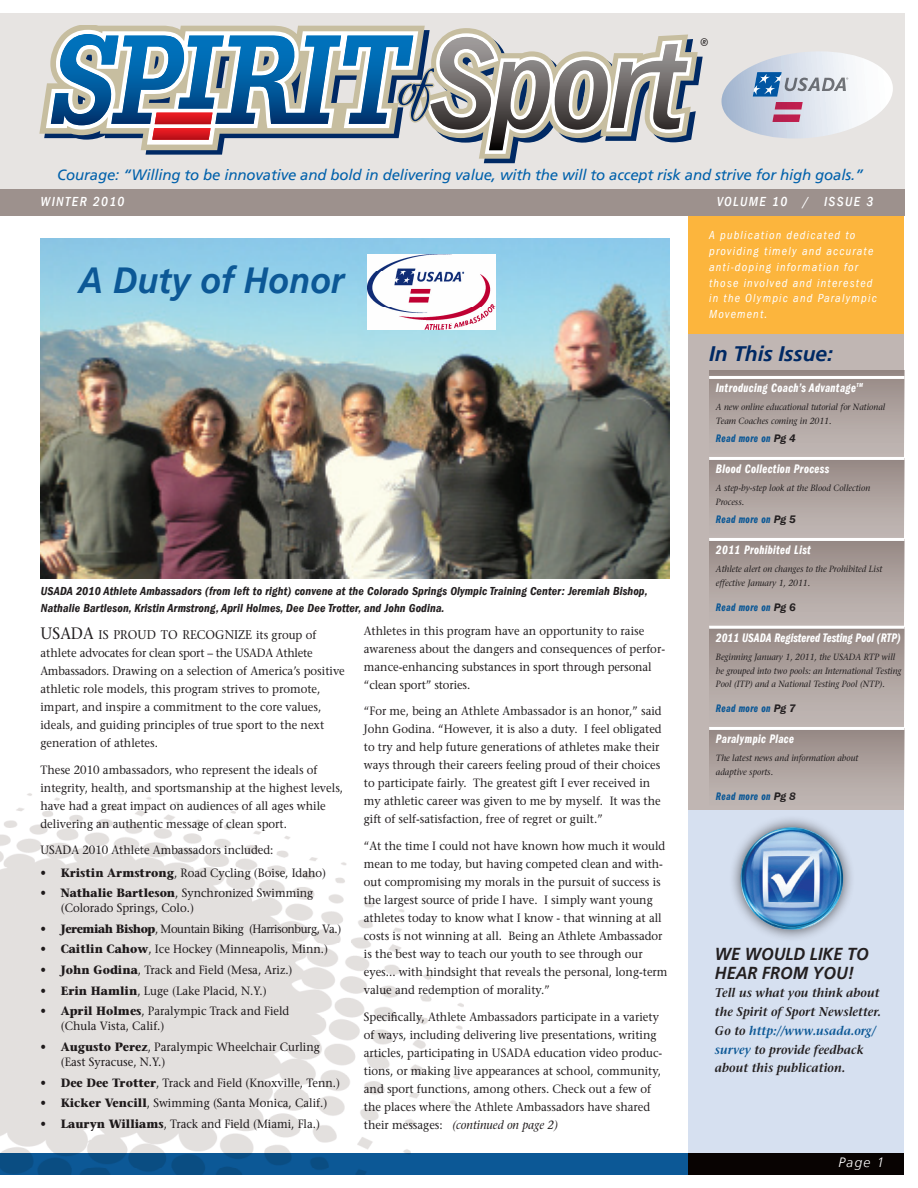
<style>
.page{position:relative;width:918px;height:1188px;background:#fff}
.page>*{position:absolute;margin:0;border:0;box-sizing:border-box;transform-origin:0 0}
.Headline_Yellow{font:italic 700 36.3px "Frutiger LT";color:#0c5896;scale:.94 1}
.t1{font:italic 700 21px "Frutiger LT";letter-spacing:-.005em;color:#002964}
.t2{font:italic condensed 18.9px "Franklin Gothic LT";color:#231f20}
.Body_Copy{font:italic 700 17.25px/18.9px "Frutiger LT";color:#231f20;scale:.94 1}
.t3{font:italic 15px "Frutiger LT";letter-spacing:-.01em;color:#0161ab}
.t4{font:italic 500 condensed 13.5px "Franklin Gothic LT";letter-spacing:.1em;color:#fff}
.t5{font:italic 300 13.5px "Frutiger LT";color:#fff}
.TOC_Title{font:12.75px "Franklin Gothic LT Demi Cmpr Ital";letter-spacing:.03em;color:#fff}
.TOC_Title-2{font:12.75px "Franklin Gothic LT Demi Cmpr Ital";color:#fff}
.Body_Copy-2{font:italic 600 12.6px/18.8px "Stone Serif Std";color:#231f20;scale:.94 1}
.Body_Copy-3{font:500 12.6px "Stone Serif Std";color:#231f20;scale:.94 1}
.Body_Copy-4{font:500 12px/18px "Stone Serif Std";color:#231f20;scale:.94 1}
.Bullet_Body{font:500 12px/15px "Stone Serif Std";color:#231f20;scale:.94 1}
.TOC_Title-3{font:italic 600 condensed 12px/16.5px "Franklin Gothic LT";letter-spacing:.01em;color:#231f20}
.t6{font:italic condensed 12px/15.8px "Franklin Gothic LT";letter-spacing:.1em;color:#fff}
.Bullet_Body-2{font:500 12px "Stone Serif Std";letter-spacing:-.04em;color:#231f20;scale:.94 1}
.TOC_Copy{font:11.25px "Franklin Gothic LT Demi Cmpr Ital";letter-spacing:.03em;color:#0c5896}
.TOC_Read_More{font:11.25px "Franklin Gothic LT Demi Cmpr Ital";letter-spacing:.03em;color:#0c5896}
.TOC_Copy-2{font:italic 500 9px/13.5px "Stone Serif Std";color:#231f20;scale:.94 1}
.s1{font-family:"Franklin Gothic LT";font-weight:600;font-style:italic;color:#231f20}
.s2{font-style:italic}
.s3{font-size:16.5px}
.s4{font-size:12px}
.s5{font-weight:700}
.s6{color:#0c5896}
</style>
<div class="page">
<img style="left:41px;top:239px;width:628px;height:339px">
<div style="left:0;top:14px;width:904px;height:175px;background:#e7e4e2"></div>
<div style="left:688px;top:694px;width:216px;height:479px;background:#d6e0f0"></div>
<div style="left:688px;top:310px;width:216px;height:500px;background:#c0b6b3"></div>
<div style="left:688px;top:216px;width:216px;height:117px;background:#fcb53d"></div>
<div style="left:0;top:1153px;width:688px;height:21px;background:#0c5896"></div>
<div style="left:688px;top:1153px;width:216px;height:21px;background:#080302"></div>
<div style="left:0;top:189px;width:904px;height:27px;background:#9d918d"></div>
<div style="left:709px;top:370px;width:195px;height:88px;background:linear-gradient(to bottom,#978985,#c3bab7)"></div>
<div style="left:709px;top:458px;width:195px;height:81px;background:linear-gradient(to bottom,#978985,#c4bbb8)"></div>
<div style="left:709px;top:539px;width:195px;height:88px;background:linear-gradient(to bottom,#968884,#c5bcb9)"></div>
<div style="left:709px;top:627px;width:195px;height:101px;background:linear-gradient(to bottom,#978985,#c4bbb8)"></div>
<div style="left:709px;top:728px;width:195px;height:82px;background:linear-gradient(to bottom,#978985,#c4bab7)"></div>
<hr style="left:709px;top:376px;width:195px;height:3px;background:#fff">
<hr style="left:709px;top:457px;width:195px;height:3px;background:#fff">
<hr style="left:709px;top:538px;width:195px;height:3px;background:#fff">
<hr style="left:709px;top:626px;width:195px;height:3px;background:#fff">
<hr style="left:709px;top:727px;width:195px;height:3px;background:#fff">
<img style="left:0;top:793px;width:463px;height:381px">
<img style="left:367px;top:254px;width:129px;height:76px">
<div style="left:728px;top:814px;width:127px;height:128px;background:#231f20;opacity:.75"></div>
<img style="left:741px;top:827px;width:102px;height:103px;border-radius:51px">
<svg style="left:39px;top:26px;width:386px;height:113px;fill:#c7bfa2"></svg>
<svg style="left:46px;top:28px;width:657px;height:135px"></svg>
<img style="left:152px;top:128px;width:59px;height:12px">
<svg style="left:722px;top:51px;width:171px;height:88px"></svg>
<p class="t2" style="left:699px;top:34px;width:10px">®</p>
<p class="t3" style="left:57px;top:166px;width:808px">Courage: “Willing to be innovative and bold in delivering value, with the will to accept risk and strive for high goals.”</p>
<p class="t4" style="left:40px;top:194px;width:86px">WINTER 2010</p>
<p class="t4" style="left:717px;top:194px;width:158px">VOLUME 10 / ISSUE 3</p>
<p class="t6" style="left:709px;top:228px;width:169px">A publication dedicated to providing timely and accurate anti-doping information for those involved and interested in the Olympic and Paralympic<br>Movement.</p>
<p class="t1" style="left:709px;top:341px;width:125px">In This Issue:</p>
<p class="TOC_Title" style="left:716px;top:381px;width:149px">Introducing Coach’s Advantage<sup>TM</sup></p>
<p class="TOC_Copy-2" style="left:716px;top:401px;width:182px">A new online educational tutorial for National<br>Team Coaches coming in 2011.</p>
<p class="TOC_Read_More" style="left:716px;top:432px;width:81px">Read more on <span class="s1">Pg 4</span></p>
<p class="TOC_Title" style="left:716px;top:462px;width:115px">Blood Collection Process</p>
<p class="TOC_Copy-2" style="left:716px;top:482px;width:166px">A step-by-step look at the Blood Collection<br>Process.</p>
<p class="TOC_Copy" style="left:716px;top:513px;width:81px">Read more on <span class="s1">Pg 5</span></p>
<p class="TOC_Title" style="left:716px;top:543px;width:97px">2011 Prohibited List</p>
<p class="TOC_Copy-2" style="left:716px;top:563px;width:179px">Athlete alert on changes to the Prohibited List effective January 1, 2011.</p>
<p class="TOC_Copy" style="left:716px;top:601px;width:81px">Read more on <span class="s1">Pg 6</span></p>
<p class="TOC_Title-2" style="left:716px;top:631px;width:187px">2011 USADA Registered Testing Pool (RTP)</p>
<p class="TOC_Copy-2" style="left:716px;top:650px;width:199px">Beginning January 1, 2011, the USADA RTP will be grouped into two pools: an International Testing<br>Pool (ITP) and a National Testing Pool (NTP).</p>
<p class="TOC_Copy" style="left:716px;top:702px;width:81px">Read more on <span class="s1">Pg 7</span></p>
<p class="TOC_Title" style="left:716px;top:732px;width:80px">Paralympic Place</p>
<p class="TOC_Copy-2" style="left:716px;top:752px;width:153px">The latest news and information about adaptive sports.</p>
<p class="TOC_Copy" style="left:716px;top:790px;width:81px">Read more on <span class="s1">Pg 8</span></p>
<p class="Headline_Yellow" style="left:79px;top:259px;width:284px">A Duty of Honor</p>
<p class="TOC_Title-3" style="left:41px;top:583px;width:608px">USADA 2010 Athlete Ambassadors (from left to right) convene at the Colorado Springs Olympic Training Center: Jeremiah Bishop,<br>Nathalie Bartleson, Kristin Armstrong, April Holmes, Dee Dee Trotter, and John Godina.</p>
<p class="Body_Copy-4" style="left:364px;top:622px;width:322px">Athletes in this program have an opportunity to raise awareness about the dangers and consequences of perfor&shy;mance-enhancing substances in sport through personal “clean sport” stories.</p>
<p class="Body_Copy-4" style="left:364px;top:702px;width:318px">“For me, being an Athlete Ambassador is an honor,” said John Godina. “However, it is also a duty. I feel obligated to try and help future generations of athletes make their ways through their careers feeling proud of their choices to participate fairly. The greatest gift I ever received in my athletic career was given to me by myself. It was the gift of self-satisfaction, free of regret or guilt.”</p>
<p class="Body_Copy-4" style="left:364px;top:837px;width:325px">“At the time I could not have known how much it would mean to me today, but having competed clean and with&shy;out compromising my morals in the pursuit of success is the largest source of pride I have. I simply want young athletes today to know what I know - that winning at all costs is not winning at all. Being an Athlete Ambassador is the best way to teach our youth to see through our eyes... with hindsight that reveals the personal, long-term value and redemption of morality.”</p>
<p class="Body_Copy-4" style="left:364px;top:1008px;width:319px">Specifically, Athlete Ambassadors participate in a variety of ways, including delivering live presentations, writing articles, participating in USADA education video produc&shy;tions, or making live appearances at school, community, and sport functions, among others. Check out a few of the places where the Athlete Ambassadors have shared their messages: <span class="s2">(continued on page 2)</span></p>
<p class="Body_Copy-3" style="left:40px;top:627px;width:295px"><span class="s3">USADA</span> IS PROUD TO RECOGNIZE <span class="s4">its group of</span></p>
<p class="Body_Copy-4" style="left:40px;top:644px;width:325px">athlete advocates for clean sport – the USADA Athlete Ambassadors. Drawing on a selection of America’s positive athletic role models, this program strives to promote, impart, and inspire a commitment to the core values, ideals, and guiding principles of true sport to the next generation of athletes.</p>
<p class="Body_Copy-4" style="left:40px;top:761px;width:323px">These 2010 ambassadors, who represent the ideals of integrity, health, and sportsmanship at the highest levels, have had a great impact on audiences of all ages while delivering an authentic message of clean sport.</p>
<p class="Body_Copy-4" style="left:40px;top:841px;width:249px">USADA 2010 Athlete Ambassadors included:</p>
<p class="Bullet_Body" style="left:40px;top:865px;width:306px">• <span class="s5">Kristin Armstrong</span>, Road Cycling (Boise, Idaho)</p>
<p class="Bullet_Body" style="left:61px;top:886px;width:270px;text-indent:-20px">• <span class="s5">Nathalie Bartleson</span>, Synchronized Swimming (Colorado Springs, Colo.)</p>
<p class="Bullet_Body-2" style="left:40px;top:922px;width:322px">• <span class="s5">Jeremiah Bishop</span>, Mountain Biking (Harrisonburg, Va.)</p>
<p class="Bullet_Body" style="left:40px;top:942px;width:308px">• <span class="s5">Caitlin Cahow</span>, Ice Hockey (Minneapolis, Minn.)</p>
<p class="Bullet_Body" style="left:40px;top:962px;width:270px">• <span class="s5">John Godina</span>, Track and Field (Mesa, Ariz.)</p>
<p class="Bullet_Body" style="left:40px;top:983px;width:242px">• <span class="s5">Erin Hamlin</span>, Luge (Lake Placid, N.Y.)</p>
<p class="Bullet_Body" style="left:61px;top:1004px;width:245px;text-indent:-20px">• <span class="s5">April Holmes</span>, Paralympic Track and Field (Chula Vista, Calif.)</p>
<p class="Bullet_Body" style="left:61px;top:1039px;width:277px;text-indent:-20px">• <span class="s5">Augusto Perez</span>, Paralympic Wheelchair Curling (East Syracuse, N.Y.)</p>
<p class="Bullet_Body" style="left:40px;top:1075px;width:320px">• <span class="s5">Dee Dee Trotter</span>, Track and Field (Knoxville, Tenn.)</p>
<p class="Bullet_Body" style="left:40px;top:1096px;width:307px">• <span class="s5">Kicker Vencill</span>, Swimming (Santa Monica, Calif.)</p>
<p class="Bullet_Body" style="left:40px;top:1116px;width:299px">• <span class="s5">Lauryn Williams</span>, Track and Field (Miami, Fla.)</p>
<p class="Body_Copy" style="left:715px;top:944px;width:165px">WE WOULD LIKE TO<br>HEAR FROM YOU!</p>
<p class="Body_Copy-2" style="left:715px;top:984px;width:178px">Tell us what you think about the Spirit of Sport Newsletter.<br>Go to <span class="s6">http://www.usada.org/ survey</span> to provide feedback about this publication.</p>
<p class="t5" style="left:838px;top:1154px;width:47px">Page 1</p>
</div>
